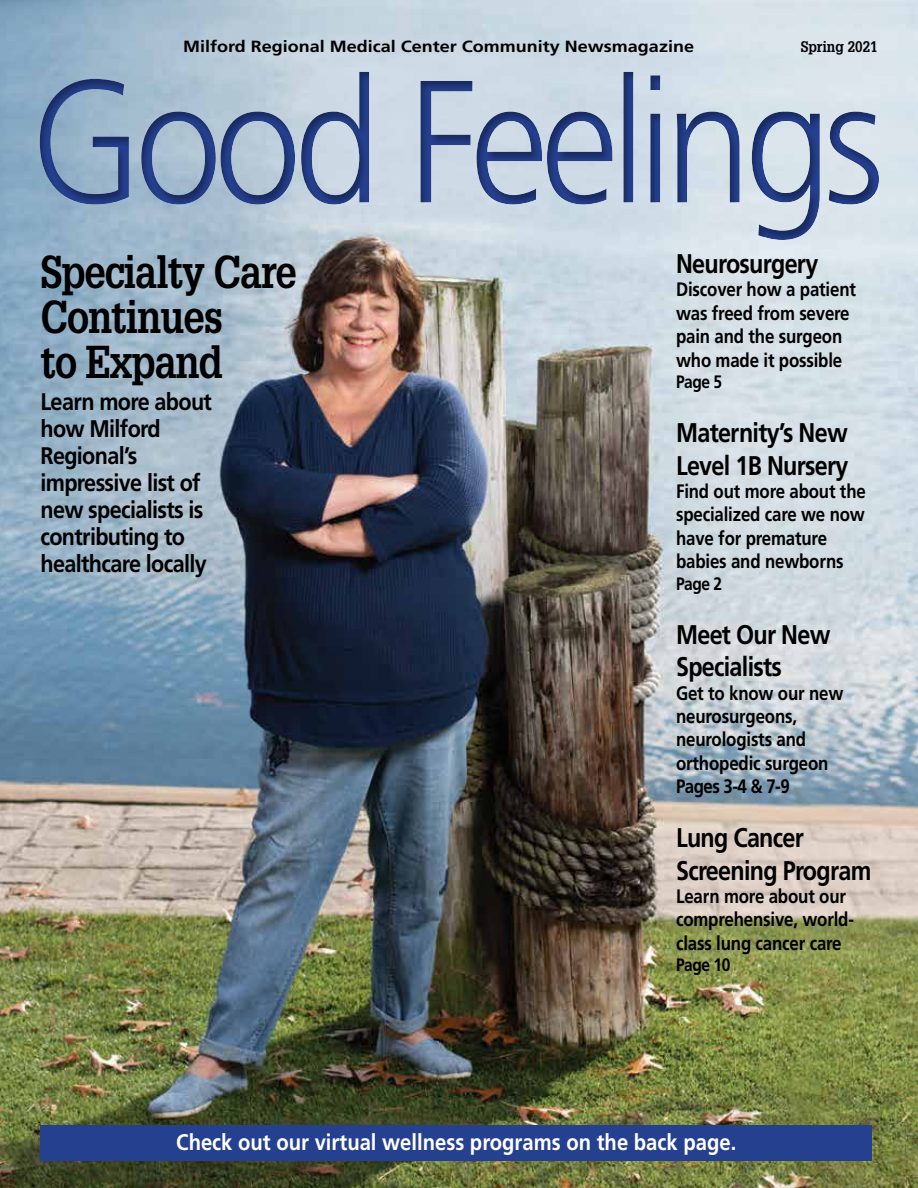
<style>
.page{position:relative;width:918px;height:1188px;background:#fff}
.page>*{position:absolute;margin:0;border:0;box-sizing:border-box;transform-origin:0 0}
.t1{font:700 45px/45px "Glypha";letter-spacing:-.03em;color:#000;scale:.85 1}
.t2{font:700 27px/32.4px "Frutiger LT Std";letter-spacing:-.03em;color:#000;scale:.86 1}
.t3{font:700 24px/27px "Frutiger LT Std";letter-spacing:-.03em;color:#000;scale:.9 1}
.t4{font:700 22.5px "Frutiger LT Std";color:#fff;scale:.9 1}
.t5{font:700 19.5px/23.4px "Frutiger LT Std";letter-spacing:-.01em;color:#000;scale:.86 1}
.t6{font:700 18px "Frutiger LT Std";letter-spacing:-.03em;color:#000;scale:.86 1}
.t7{font:700 16.2px "Frutiger LT Std";color:#000;scale:1.11 1}
.t8{font:700 15px "Glypha";color:#000;scale:.9 1}
</style>
<div class="page">
<img style="left:0;top:0;width:918px;height:1188px">
<div style="left:39px;top:71px;width:841px;height:170px;background:#000;opacity:.35"></div>
<div style="left:40px;top:1125px;width:832px;height:36px;background:#25408f"></div>
<p class="t7" style="left:183px;top:36px;width:462px">Milford Regional Medical Center Community Newsmagazine</p>
<p class="t8" style="left:801px;top:38px;width:87px">Spring 2021</p>
<h1 class="t1" style="left:40px;top:249px;width:303px">Specialty Care<br>Continues<br>to Expand</h1>
<p class="t3" style="left:40px;top:388px;width:192px">Learn more about how Milford<br>Regional’s impressive list of new specialists is contributing to healthcare locally</p>
<h2 class="t2" style="left:676px;top:248px;width:167px">Neurosurgery</h2>
<p class="t5" style="left:676px;top:278px;width:211px">Discover how a patient was freed from severe pain and the surgeon who made it possible</p>
<p class="t6" style="left:676px;top:371px;width:55px">Page 5</p>
<h2 class="t2" style="left:676px;top:417px;width:202px">Maternity’s New<br>Level 1B Nursery</h2>
<p class="t5" style="left:676px;top:480px;width:222px">Find out more about the specialized care we now have for premature babies and newborns</p>
<p class="t6" style="left:676px;top:573px;width:55px">Page 2</p>
<h2 class="t2" style="left:676px;top:618px;width:181px">Meet Our New<br>Specialists</h2>
<p class="t5" style="left:676px;top:681px;width:196px">Get to know our new neurosurgeons, neurologists and orthopedic surgeon<br>Pages 3-4 &amp; 7-9</p>
<h2 class="t2" style="left:676px;top:822px;width:229px">Lung Cancer<br>Screening Program</h2>
<p class="t5" style="left:676px;top:885px;width:208px">Learn more about our comprehensive, world&shy;class lung cancer care</p>
<p class="t6" style="left:676px;top:955px;width:65px">Page 10</p>
<p class="t4" style="left:176px;top:1129px;width:624px">Check out our virtual wellness programs on the back page.</p>
</div>
